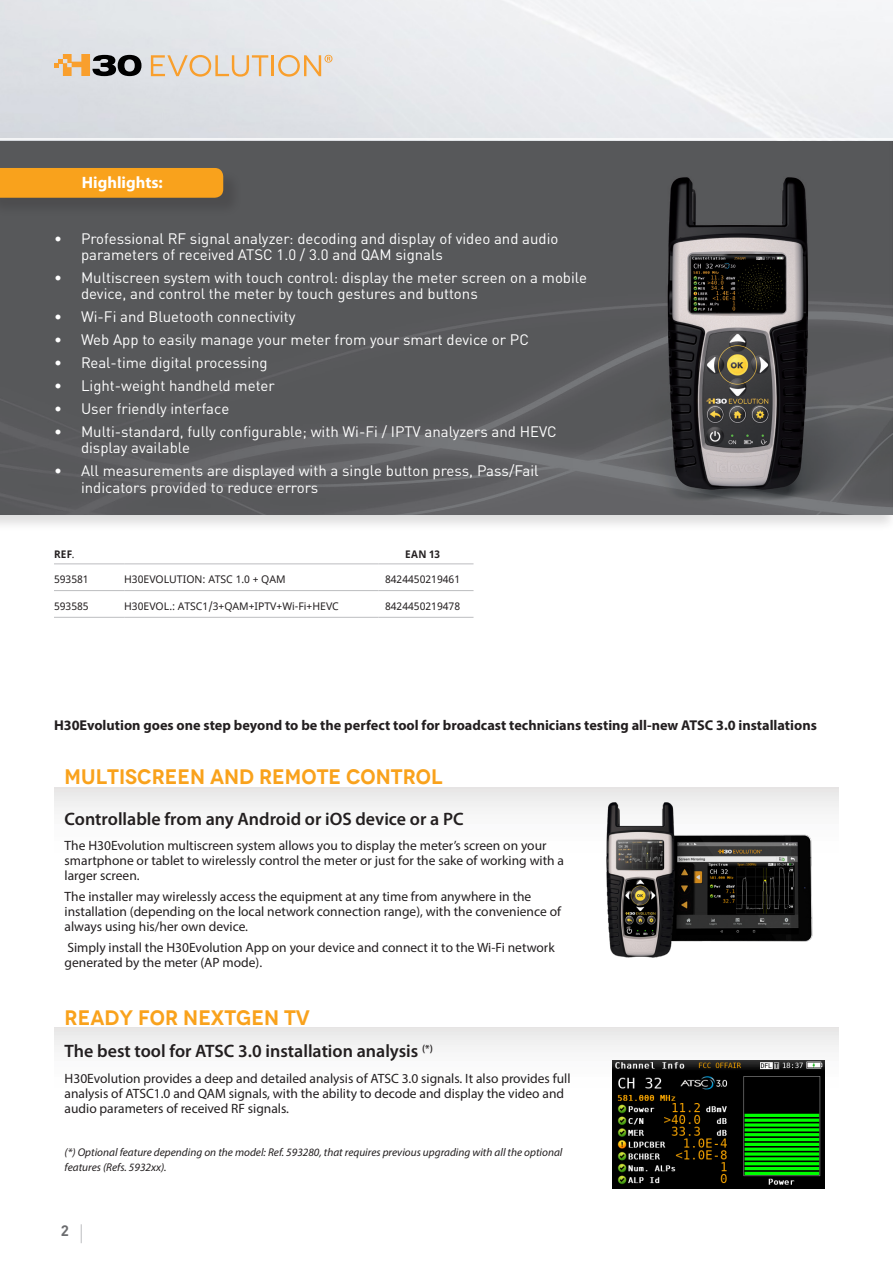
<style>
.page{position:relative;width:893px;height:1263px;background:#fff}
.page>*{position:absolute;margin:0;border:0;box-sizing:border-box;transform-origin:0 0}
.t1{font:600 21px "Novecento";color:#f9a21c}
.t2{font:600 18px "Myriad Pro";color:#231f20}
.t3{font:700 16.5px "Myriad Pro";color:#fff}
.t4{font:15px/16.5px "DIN Pro";color:#fff}
.t5{font:700 15px "DIN Pro";color:#6c6d70}
.t6{font:700 14.25px "Myriad Pro";color:#231f20}
.t7{font:13.5px/15px "Myriad Pro";color:#231f20}
.t8{font:italic 11.25px/15px "Myriad Pro";color:#231f20}
.t9{font:10.5px "Noto Sans";color:#231f20}
.t10{font:700 10.5px "Noto Sans";letter-spacing:.035em;color:#231f20;scale:.95 1}
.s1{font-weight:400}
</style>
<div class="page">
<img style="left:0;top:0;width:893px;height:138px">
<svg style="left:81px;top:1224px;width:1px;height:19px"></svg>
<svg style="left:54px;top:54px;width:87px;height:22px;background:#9c8870"></svg>
<svg style="left:151px;top:55px;width:117px;height:22px;background:#e6d1b8"></svg>
<hr style="left:272px;top:55px;width:2px;height:21px;background:#f99f2d">
<svg style="left:278px;top:55px;width:54px;height:22px"></svg>
<div style="left:54px;top:788px;width:785px;height:193px;background:linear-gradient(to bottom,#f5f5f5,#fff)"></div>
<div style="left:54px;top:1027px;width:785px;height:182px;background:linear-gradient(to bottom,#f5f5f5,#fff)"></div>
<div style="left:0;top:139px;width:893px;height:393px;background:#231f20;opacity:.15"></div>
<img style="left:0;top:141px;width:893px;height:373px">
<div style="left:0;top:170px;width:242px;height:47px;background:#505153"></div>
<div style="left:0;top:168px;width:223px;height:30px;background:#f9a21c"></div>
<img style="left:600px;top:803px;width:217px;height:175px">
<img style="left:612px;top:1060px;width:213px;height:128px">
<hr style="left:54px;top:564px;width:70px;height:1px;background:#bcbdc0">
<hr style="left:54px;top:590px;width:70px;height:1px;background:#bcbdc0">
<hr style="left:54px;top:617px;width:70px;height:1px;background:#bcbdc0">
<hr style="left:124px;top:564px;width:254px;height:1px;background:#bcbdc0">
<hr style="left:124px;top:590px;width:254px;height:1px;background:#bcbdc0">
<hr style="left:124px;top:617px;width:254px;height:1px;background:#bcbdc0">
<hr style="left:378px;top:564px;width:95px;height:1px;background:#bcbdc0">
<hr style="left:378px;top:590px;width:95px;height:1px;background:#bcbdc0">
<hr style="left:378px;top:617px;width:95px;height:1px;background:#bcbdc0">
<p class="t3" style="left:82px;top:171px;width:83px">Highlights:</p>
<p class="t4" style="left:81px;top:228px;width:479px;text-indent:-27px">• Professional RF signal analyzer: decoding and display of video and audio parameters of received ATSC 1.0 / 3.0 and QAM signals</p>
<p class="t4" style="left:81px;top:268px;width:508px;text-indent:-27px">• Multiscreen system with touch control: display the meter screen on a mobile device, and control the meter by touch gestures and buttons</p>
<p class="t4" style="left:54px;top:307px;width:243px">• Wi-Fi and Bluetooth connectivity</p>
<p class="t4" style="left:54px;top:330px;width:476px">• Web App to easily manage your meter from your smart device or PC</p>
<p class="t4" style="left:54px;top:353px;width:215px">• Real-time digital processing</p>
<p class="t4" style="left:54px;top:376px;width:222px">• Light-weight handheld meter</p>
<p class="t4" style="left:54px;top:399px;width:177px">• User friendly interface</p>
<p class="t4" style="left:81px;top:421px;width:477px;text-indent:-27px">• Multi-standard, fully configurable; with Wi-Fi / IPTV analyzers and HEVC display available</p>
<p class="t4" style="left:81px;top:461px;width:459px;text-indent:-27px">• All measurements are displayed with a single button press, Pass/Fail indicators provided to reduce errors</p>
<p class="t10" style="left:54px;top:547px;width:23px">REF<span class="s1">.</span></p>
<p class="t10" style="left:405px;top:547px;width:38px">EAN 13</p>
<p class="t9" style="left:54px;top:572px;width:36px">593581</p>
<p class="t9" style="left:124px;top:572px;width:163px">H30EVOLUTION: ATSC 1.0 + QAM</p>
<p class="t9" style="left:385px;top:572px;width:77px">8424450219461</p>
<p class="t9" style="left:54px;top:598px;width:36px">593585</p>
<p class="t9" style="left:124px;top:598px;width:216px">H30EVOL.: ATSC1/3+QAM+IPTV+Wi-Fi+HEVC</p>
<p class="t9" style="left:385px;top:598px;width:77px">8424450219478</p>
<p class="t6" style="left:54px;top:716px;width:764px">H30Evolution goes one step beyond to be the perfect tool for broadcast technicians testing all-new ATSC 3.0 installations</p>
<h1 class="t1" style="left:65px;top:764px;width:380px">MULTISCREEN AND REMOTE CONTROL</h1>
<h2 class="t2" style="left:65px;top:807px;width:401px">Controllable from any Android or iOS device or a PC</h2>
<p class="t7" style="left:65px;top:837px;width:501px">The H30Evolution multiscreen system allows you to display the meter’s screen on your smartphone or tablet to wirelessly control the meter or just for the sake of working with a larger screen.</p>
<p class="t7" style="left:65px;top:889px;width:498px">The installer may wirelessly access the equipment at any time from anywhere in the installation (depending on the local network connection range), with the convenience of always using his/her own device.</p>
<p class="t7" style="left:65px;top:940px;width:492px">Simply install the H30Evolution App on your device and connect it to the Wi-Fi network generated by the meter (AP mode).</p>
<h1 class="t1" style="left:65px;top:1004px;width:247px">READY FOR NEXTGEN TV</h1>
<h2 class="t2" style="left:65px;top:1040px;width:370px">The best tool for ATSC 3.0 installation analysis <sup>(*)</sup></h2>
<p class="t7" style="left:65px;top:1071px;width:507px">H30Evolution provides a deep and detailed analysis of ATSC 3.0 signals. It also provides full analysis of ATSC1.0 and QAM signals, with the ability to decode and display the video and audio parameters of received RF signals.</p>
<p class="t8" style="left:65px;top:1144px;width:499px">(*) Optional feature depending on the model: Ref. 593280, that requires previous upgrading with all the optional features (Refs. 5932xx).</p>
<p class="t5" style="left:61px;top:1220px;width:10px">2</p>
</div>
